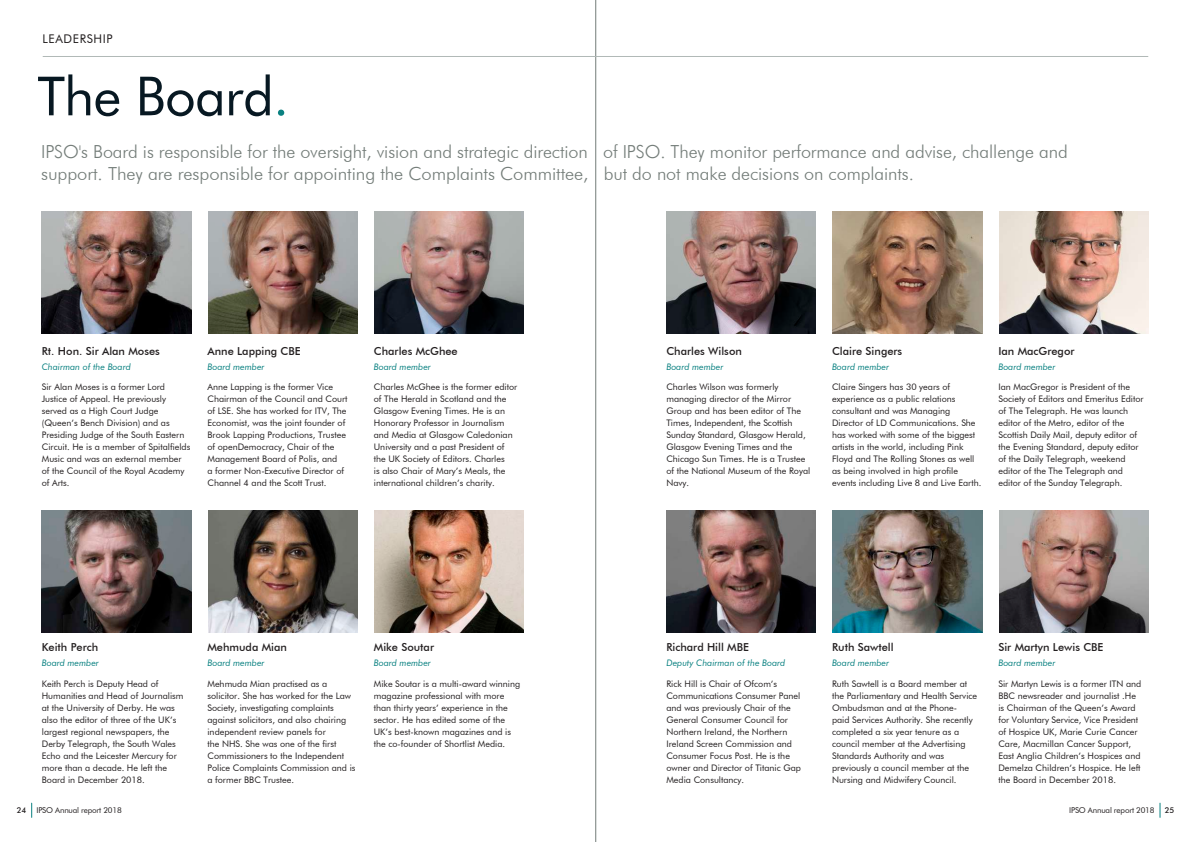
<style>
.page{position:relative;width:1191px;height:842px;background:#fff}
.page>*{position:absolute;margin:0;border:0;box-sizing:border-box;transform-origin:0 0}
.t1{font:54px "Futura BT";letter-spacing:-.015em;color:#071822}
.t2{font:300 18px/22px "Futura BT";letter-spacing:-.005em;color:#737c78}
.t3{font:12px "Futura BT";letter-spacing:.05em;color:#231f20}
.t4{font:500 11px "Futura BT";color:#231f20}
.t5{font:9px/12px "Futura BT";color:#231f20}
.t6{font:italic 9px "Futura BT";color:#0a8181}
.t7{font:8px "Futura BT";letter-spacing:-.02em;color:#231f20}
.t8{font:500 8px "Futura BT";color:#231f20}
.s1{color:#0a8181}
</style>
<div class="page">
<hr style="left:595px;top:0;width:1px;height:842px;background:#737c78">
<img style="left:666px;top:511px;width:149px;height:121px">
<img style="left:42px;top:511px;width:149px;height:121px">
<img style="left:832px;top:511px;width:150px;height:121px">
<img style="left:208px;top:511px;width:149px;height:121px">
<img style="left:999px;top:511px;width:149px;height:121px">
<img style="left:374px;top:511px;width:150px;height:121px">
<img style="left:666px;top:212px;width:149px;height:121px">
<img style="left:42px;top:212px;width:149px;height:121px">
<img style="left:832px;top:212px;width:150px;height:121px">
<img style="left:208px;top:212px;width:149px;height:121px">
<img style="left:999px;top:212px;width:149px;height:121px">
<img style="left:374px;top:212px;width:150px;height:121px">
<hr style="left:43px;top:56px;width:1105px;height:1px;background:#b1b9b7">
<svg style="left:1159px;top:803px;width:1px;height:14px"></svg>
<svg style="left:31px;top:803px;width:1px;height:14px"></svg>
<h3 class="t3" style="left:43px;top:31px;width:72px">LEADERSHIP</h3>
<h1 class="t1" style="left:38px;top:63px;width:253px">The Board<span class="s1">.</span></h1>
<p class="t2" style="left:41px;top:141px;width:1028px">IPSO's Board is responsible for the oversight, vision and strategic direction of IPSO. They monitor performance and advise, challenge and support. They are responsible for appointing the Complaints Committee, but do not make decisions on complaints.</p>
<p class="t4" style="left:42px;top:344px;width:120px">Rt. Hon. Sir Alan Moses</p>
<p class="t6" style="left:42px;top:361px;width:90px">Chairman of the Board</p>
<p class="t5" style="left:42px;top:381px;width:150px">Sir Alan Moses is a former Lord<br>Justice of Appeal. He previously served as a High Court Judge (Queen’s Bench Division) and as<br>Presiding Judge of the South Eastern<br>Circuit. He is a member of Spitalfields<br>Music and was an external member of the Council of the Royal Academy of Arts.</p>
<p class="t4" style="left:207px;top:344px;width:95px">Anne Lapping CBE</p>
<p class="t6" style="left:207px;top:361px;width:59px">Board member</p>
<p class="t5" style="left:207px;top:381px;width:142px">Anne Lapping is the former Vice<br>Chairman of the Council and Court of LSE. She has worked for ITV, The<br>Economist, was the joint founder of<br>Brook Lapping Productions, Trustee of openDemocracy, Chair of the<br>Management Board of Polis, and<br>a former Non-Executive Director of<br>Channel 4 and the Scott Trust.</p>
<p class="t4" style="left:374px;top:344px;width:85px">Charles McGhee</p>
<p class="t6" style="left:374px;top:361px;width:59px">Board member</p>
<p class="t5" style="left:374px;top:381px;width:145px">Charles McGhee is the former editor of The Herald in Scotland and the Glasgow Evening Times. He is an Honorary Professor in Journalism and Media at Glasgow Caledonian University and a past President of the UK Society of Editors. Charles<br>is also Chair of Mary’s Meals, the international children’s charity.</p>
<p class="t4" style="left:42px;top:641px;width:58px">Keith Perch</p>
<p class="t6" style="left:42px;top:657px;width:59px">Board member</p>
<p class="t5" style="left:42px;top:677px;width:143px">Keith Perch is Deputy Head of<br>Humanities and Head of Journalism at the University of Derby. He was also the editor of three of the UK’s largest regional newspapers, the<br>Derby Telegraph, the South Wales<br>Echo and the Leicester Mercury for more than a decade. He left the<br>Board in December 2018.</p>
<p class="t4" style="left:207px;top:641px;width:81px">Mehmuda Mian</p>
<p class="t6" style="left:207px;top:657px;width:59px">Board member</p>
<p class="t5" style="left:207px;top:677px;width:150px">Mehmuda Mian practised as a solicitor. She has worked for the Law<br>Society, investigating complaints against solicitors, and also chairing independent review panels for<br>the NHS. She was one of the first<br>Commissioners to the Independent<br>Police Complaints Commission and is a former BBC Trustee.</p>
<p class="t4" style="left:374px;top:641px;width:62px">Mike Soutar</p>
<p class="t6" style="left:374px;top:657px;width:59px">Board member</p>
<p class="t5" style="left:374px;top:677px;width:148px">Mike Soutar is a multi-award winning magazine professional with more than thirty years’ experience in the sector. He has edited some of the UK’s best-known magazines and is the co-founder of Shortlist Media.</p>
<p class="t4" style="left:666px;top:344px;width:77px">Charles Wilson</p>
<p class="t6" style="left:666px;top:361px;width:59px">Board member</p>
<p class="t5" style="left:666px;top:381px;width:145px">Charles Wilson was formerly managing director of the Mirror<br>Group and has been editor of The<br>Times, Independent, the Scottish<br>Sunday Standard, Glasgow Herald,<br>Glasgow Evening Times and the<br>Chicago Sun Times. He is a Trustee of the National Museum of the Royal<br>Navy.</p>
<p class="t4" style="left:832px;top:344px;width:72px">Claire Singers</p>
<p class="t6" style="left:832px;top:361px;width:59px">Board member</p>
<p class="t5" style="left:832px;top:381px;width:151px">Claire Singers has 30 years of experience as a public relations consultant and was Managing Director of LD Communications. She has worked with some of the biggest artists in the world, including Pink Floyd and The Rolling Stones as well as being involved in high profile events including Live 8 and Live Earth.</p>
<p class="t4" style="left:998px;top:344px;width:78px">Ian MacGregor</p>
<p class="t6" style="left:998px;top:361px;width:59px">Board member</p>
<p class="t5" style="left:998px;top:381px;width:147px">Ian MacGregor is President of the Society of Editors and Emeritus Editor of The Telegraph. He was launch editor of the Metro, editor of the Scottish Daily Mail, deputy editor of the Evening Standard, deputy editor of the Daily Telegraph, weekend editor of the The Telegraph and editor of the Sunday Telegraph.</p>
<p class="t4" style="left:666px;top:641px;width:84px">Richard Hill MBE</p>
<p class="t6" style="left:666px;top:657px;width:120px">Deputy Chairman of the Board</p>
<p class="t5" style="left:666px;top:677px;width:136px">Rick Hill is Chair of Ofcom’s<br>Communications Consumer Panel and was previously Chair of the<br>General Consumer Council for<br>Northern Ireland, the Northern<br>Ireland Screen Commission and<br>Consumer Focus Post. He is the owner and Director of Titanic Gap<br>Media Consultancy.</p>
<p class="t4" style="left:832px;top:641px;width:63px">Ruth Sawtell</p>
<p class="t6" style="left:832px;top:657px;width:59px">Board member</p>
<p class="t5" style="left:832px;top:677px;width:147px">Ruth Sawtell is a Board member at the Parliamentary and Health Service<br>Ombudsman and at the Phone-<br>paid Services Authority. She recently completed a six year tenure as a council member at the Advertising<br>Standards Authority and was previously a council member at the<br>Nursing and Midwifery Council.</p>
<p class="t4" style="left:998px;top:641px;width:107px">Sir Martyn Lewis CBE</p>
<p class="t6" style="left:998px;top:657px;width:59px">Board member</p>
<p class="t5" style="left:998px;top:677px;width:144px">Sir Martyn Lewis is a former ITN and BBC newsreader and journalist .He is Chairman of the Queen’s Award for Voluntary Service, Vice President of Hospice UK, Marie Curie Cancer Care, Macmillan Cancer Support, East Anglia Children’s Hospices and Demelza Children’s Hospice. He left the Board in December 2018.</p>
<p class="t8" style="left:17px;top:805px;width:11px">24</p>
<p class="t7" style="left:36px;top:805px;width:87px">IPSO Annual report 2018</p>
<p class="t7" style="left:1069px;top:805px;width:87px">IPSO Annual report 2018</p>
<p class="t8" style="left:1164px;top:805px;width:11px">25</p>
</div>
